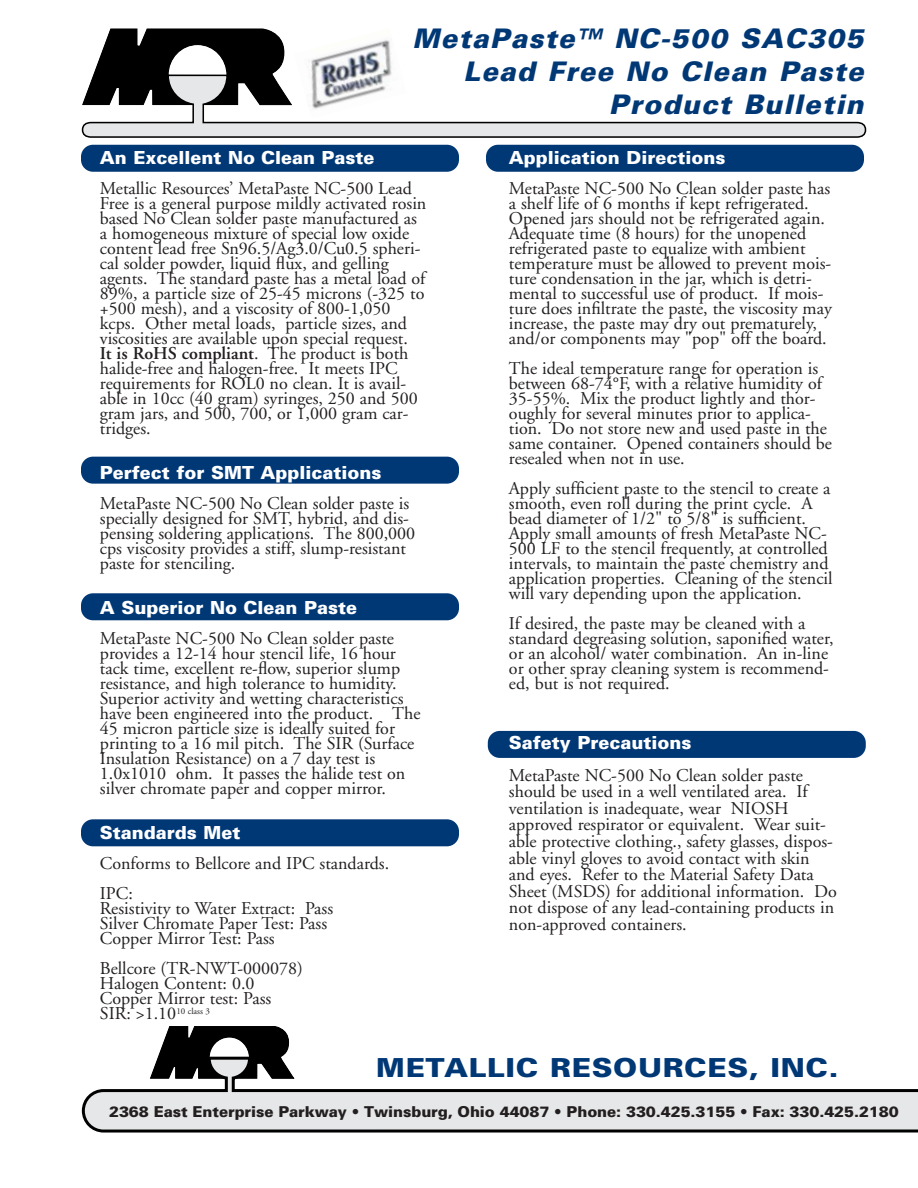
<style>
.page{position:relative;width:918px;height:1188px;background:#fff}
.page>*{position:absolute;margin:0;border:0;box-sizing:border-box;transform-origin:0 0}
.t1{font:italic 900 27px/33px "Univers";letter-spacing:.05em;color:#003876;text-align:right}
.t2{font:900 26.25px "Univers";letter-spacing:.025em;color:#003876;scale:1.1 1}
.t3{font:18px/15px "Adobe Garamond";color:#231f20}
.t4{font:900 18px "Univers";color:#fff}
.t5{font:900 15px "Univers";letter-spacing:-.005em;color:#231f20}
.s1{font-weight:600}
</style>
<div class="page">
<svg style="left:158px;top:1026px;width:132px;height:29px"></svg>
<svg style="left:81px;top:1055px;width:837px;height:78px"></svg>
<div style="left:81px;top:145px;width:378px;height:27px;background:#003876;border-radius:12px"></div>
<div style="left:81px;top:457px;width:378px;height:27px;background:#003876;border-radius:12px"></div>
<div style="left:486px;top:145px;width:378px;height:27px;background:#003876;border-radius:12px"></div>
<div style="left:488px;top:731px;width:378px;height:27px;background:#003876;border-radius:12px"></div>
<svg style="left:93px;top:28px;width:192px;height:46px"></svg>
<svg style="left:81px;top:74px;width:786px;height:64px"></svg>
<div style="left:81px;top:593px;width:378px;height:27px;background:#003876;border-radius:12px"></div>
<div style="left:81px;top:819px;width:378px;height:27px;background:#003876;border-radius:12px"></div>
<img style="left:294px;top:40px;width:113px;height:78px">
<h1 class="t1" style="left:413px;top:21px;width:453px">MetaPaste™ NC-500 SAC305<br>Lead Free No Clean Paste<br>Product Bulletin</h1>
<p class="t4" style="left:100px;top:147px;width:276px">An Excellent No Clean Paste</p>
<p class="t3" style="left:100px;top:182px;width:328px">Metallic Resources’ MetaPaste NC-500 Lead Free is a general purpose mildly activated rosin based No Clean solder paste manufactured as a homogeneous mixture of special low oxide content lead free Sn96.5/Ag3.0/Cu0.5 spheri&shy;cal solder powder, liquid flux, and gelling agents. The standard paste has a metal load of 89%, a particle size of 25-45 microns (-325 to +500 mesh), and a viscosity of 800-1,050 kcps. Other metal loads, particle sizes, and viscosities are available upon special request.<br><span class="s1">It is RoHS compliant</span>. The product is both halide-free and halogen-free. It meets IPC requirements for ROL0 no clean. It is avail&shy;able in 10cc (40 gram) syringes, 250 and 500 gram jars, and 500, 700, or 1,000 gram car&shy;tridges.</p>
<p class="t4" style="left:100px;top:462px;width:283px">Perfect for SMT Applications</p>
<p class="t3" style="left:100px;top:497px;width:317px">MetaPaste NC-500 No Clean solder paste is specially designed for SMT, hybrid, and dis&shy;pensing soldering applications. The 800,000 cps viscosity provides a stiff, slump-resistant paste for stenciling.</p>
<p class="t4" style="left:100px;top:597px;width:259px">A Superior No Clean Paste</p>
<p class="t3" style="left:100px;top:632px;width:322px">MetaPaste NC-500 No Clean solder paste provides a 12-14 hour stencil life, 16 hour tack time, excellent re-flow, superior slump resistance, and high tolerance to humidity.<br>Superior activity and wetting characteristics have been engineered into the product. The 45 micron particle size is ideally suited for printing to a 16 mil pitch. The SIR (Surface Insulation Resistance) on a 7 day test is 1.0x1010 ohm. It passes the halide test on silver chromate paper and copper mirror.</p>
<p class="t4" style="left:100px;top:822px;width:142px">Standards Met</p>
<p class="t3" style="left:100px;top:849px;width:291px;line-height:30px">Conforms to Bellcore and IPC standards.<br>IPC:</p>
<p class="t3" style="left:100px;top:902px;width:235px">Resistivity to Water Extract: Pass<br>Silver Chromate Paper Test: Pass<br>Copper Mirror Test: Pass</p>
<p class="t3" style="left:100px;top:962px;width:205px">Bellcore (TR-NWT-000078)<br>Halogen Content: 0.0<br>Copper Mirror test: Pass<br>SIR: &gt;1.10<sup>10</sup> <sup>class</sup> <sup>3</sup></p>
<p class="t4" style="left:509px;top:147px;width:218px">Application Directions</p>
<p class="t3" style="left:509px;top:182px;width:324px">MetaPaste NC-500 No Clean solder paste has a shelf life of 6 months if kept refrigerated.<br>Opened jars should not be refrigerated again.<br>Adequate time (8 hours) for the unopened refrigerated paste to equalize with ambient temperature must be allowed to prevent mois&shy;ture condensation in the jar, which is detri&shy;mental to successful use of product. If mois&shy;ture does infiltrate the paste, the viscosity may increase, the paste may dry out prematurely, and/or components may "pop" off the board.</p>
<p class="t3" style="left:509px;top:362px;width:324px">The ideal temperature range for operation is between 68-74°F, with a relative humidity of 35-55%. Mix the product lightly and thor&shy;oughly for several minutes prior to applica&shy;tion. Do not store new and used paste in the same container. Opened containers should be resealed when not in use.</p>
<p class="t3" style="left:509px;top:482px;width:325px">Apply sufficient paste to the stencil to create a smooth, even roll during the print cycle. A bead diameter of 1/2" to 5/8" is sufficient.<br>Apply small amounts of fresh MetaPaste NC-500 LF to the stencil frequently, at controlled intervals, to maintain the paste chemistry and application properties. Cleaning of the stencil will vary depending upon the application.</p>
<p class="t3" style="left:509px;top:617px;width:326px">If desired, the paste may be cleaned with a standard degreasing solution, saponified water, or an alcohol/ water combination. An in-line or other spray cleaning system is recommend&shy;ed, but is not required.</p>
<p class="t4" style="left:509px;top:732px;width:184px">Safety Precautions</p>
<p class="t3" style="left:509px;top:767px;width:329px;line-height:16.5px">MetaPaste NC-500 No Clean solder paste should be used in a well ventilated area. If ventilation is inadequate, wear NIOSH approved respirator or equivalent. Wear suit&shy;able protective clothing., safety glasses, dispos&shy;able vinyl gloves to avoid contact with skin and eyes. Refer to the Material Safety Data Sheet (MSDS) for additional information. Do not dispose of any lead-containing products in non-approved containers.</p>
<h2 class="t2" style="left:376px;top:1051px;width:422px">METALLIC RESOURCES, INC.</h2>
<p class="t5" style="left:109px;top:1102px;width:791px">2368 East Enterprise Parkway • Twinsburg, Ohio 44087 • Phone: 330.425.3155 • Fax: 330.425.2180</p>
</div>
